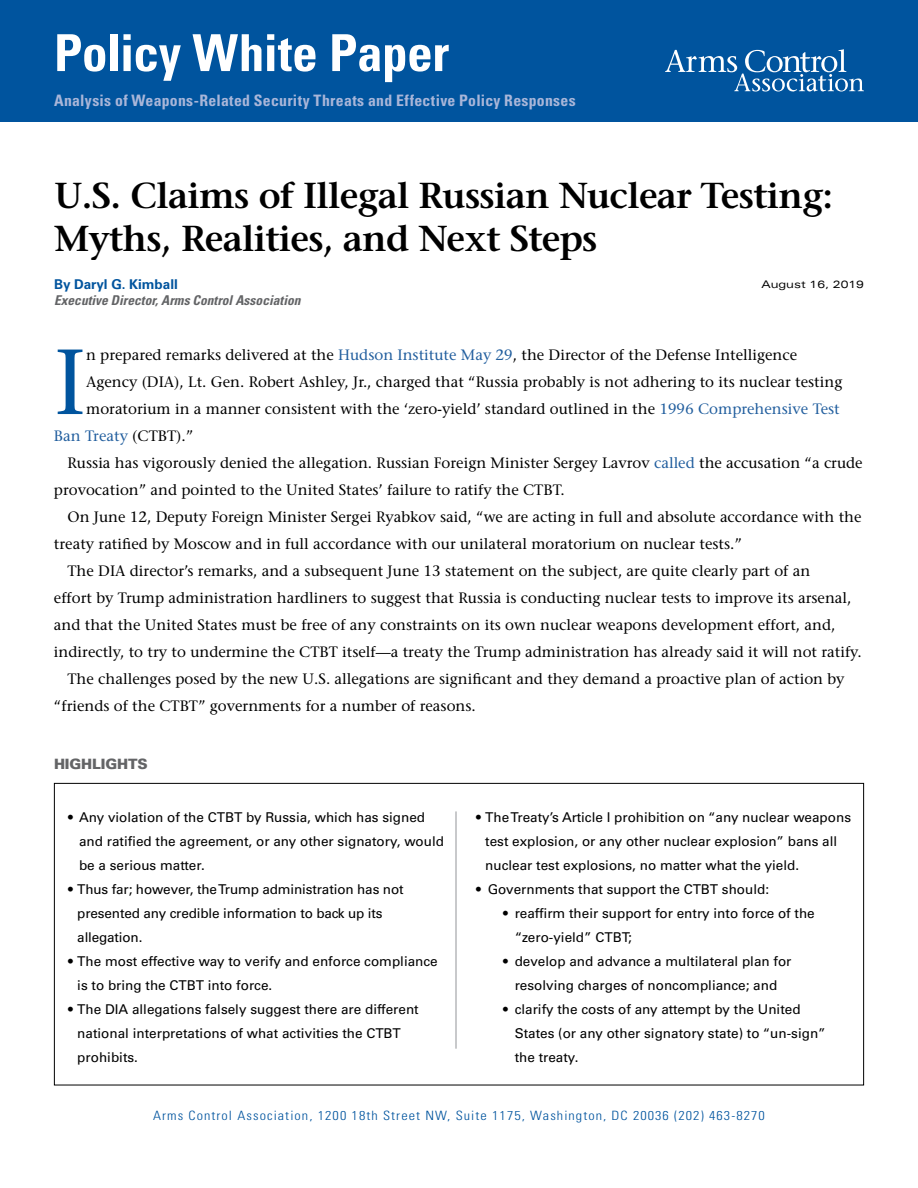
<style>
.page{position:relative;width:918px;height:1188px;background:#fff}
.page>*{position:absolute;margin:0;border:0;box-sizing:border-box;transform-origin:0 0}
.t1{font:500 92.1px "Stone Serif Std";color:#00549e}
.t2{font:700 condensed 51px "Univers LT Std";letter-spacing:-.01em;color:#fff}
.t3{font:600 36px/43.2px "Stone Serif Std";letter-spacing:-.02em;color:#000}
.t4{font:700 condensed 15.75px "Univers LT Std";letter-spacing:.02em;color:#a9b6d9}
.t5{font:500 15px "Stone Serif Std";color:#000}
.t6{font:500 15px "Stone Serif Std";color:#215e9e}
.t7{font:900 14.25px "Univers LT Std";letter-spacing:-.01em;color:#636466}
.t8{font:13.5px/24px "Univers LT Std";color:#000}
.t9{font:italic 700 condensed 13.5px "Univers LT Std";color:#636466}
.t10{font:700 13.5px "Univers LT Std";color:#00549e}
.t11{font:300 condensed 12.9px "Univers LT Std";letter-spacing:.075em;color:#00549e;scale:1.11 1}
.t12{font:expanded 10.5px "Univers LT Std";color:#000}
.s1{color:#215e9e}
.s2{color:#000}
</style>
<div class="page">
<hr style="left:456px;top:811px;width:1px;height:238px;background:#939598">
<div style="left:0;top:0;width:918px;height:122px;background:#00549e"></div>
<svg style="left:665px;top:49px;width:199px;height:43px"></svg>
<h2 class="t2" style="left:54px;top:22px;width:397px">Policy White Paper</h2>
<p class="t4" style="left:54px;top:91px;width:523px">Analysis of Weapons-Related Security Threats and Effective Policy Responses</p>
<h3 class="t3" style="left:54px;top:174px;width:781px">U.S. Claims of Illegal Russian Nuclear Testing:<br>Myths, Realities, and Next Steps</h3>
<p class="t10" style="left:54px;top:276px;width:125px">By Daryl G. Kimball</p>
<p class="t9" style="left:54px;top:292px;width:248px">Executive Director, Arms Control Association</p>
<p class="t12" style="left:762px;top:278px;width:104px">August 16, 2019</p>
<h1 class="t1" style="left:54px;top:327px;width:34px">I</h1>
<p class="t5" style="left:86px;top:346px;width:713px">n prepared remarks delivered at the <span class="s1">Hudson Institute May 29</span>, the Director of the Defense Intelligence</p>
<p class="t5" style="left:86px;top:373px;width:758px">Agency (DIA), Lt. Gen. Robert Ashley, Jr., charged that “Russia probably is not adhering to its nuclear testing</p>
<p class="t5" style="left:86px;top:400px;width:755px">moratorium in a manner consistent with the ‘zero-yield’ standard outlined in the <span class="s1">1996 Comprehensive Test</span></p>
<p class="t6" style="left:54px;top:427px;width:141px">Ban Treaty <span class="s2">(CTBT).”</span></p>
<p class="t5" style="left:67px;top:454px;width:797px">Russia has vigorously denied the allegation. Russian Foreign Minister Sergey Lavrov <span class="s1">called</span> the accusation “a crude</p>
<p class="t5" style="left:54px;top:481px;width:512px">provocation” and pointed to the United States’ failure to ratify the CTBT.</p>
<p class="t5" style="left:67px;top:508px;width:796px">On June 12, Deputy Foreign Minister Sergei Ryabkov said, “we are acting in full and absolute accordance with the</p>
<p class="t5" style="left:54px;top:535px;width:690px">treaty ratified by Moscow and in full accordance with our unilateral moratorium on nuclear tests.”</p>
<p class="t5" style="left:67px;top:562px;width:744px">The DIA director’s remarks, and a subsequent June 13 statement on the subject, are quite clearly part of an</p>
<p class="t5" style="left:54px;top:589px;width:799px">effort by Trump administration hardliners to suggest that Russia is conducting nuclear tests to improve its arsenal,</p>
<p class="t5" style="left:54px;top:616px;width:783px">and that the United States must be free of any constraints on its own nuclear weapons development effort, and,</p>
<p class="t5" style="left:54px;top:643px;width:809px">indirectly, to try to undermine the CTBT itself—a treaty the Trump administration has already said it will not ratify.</p>
<p class="t5" style="left:67px;top:670px;width:779px">The challenges posed by the new U.S. allegations are significant and they demand a proactive plan of action by</p>
<p class="t5" style="left:54px;top:697px;width:423px">“friends of the CTBT” governments for a number of reasons.</p>
<p class="t7" style="left:54px;top:755px;width:95px">HIGHLIGHTS</p>
<p class="t8" style="left:79px;top:805px;width:367px;text-indent:-11px">• Any violation of the CTBT by Russia, which has signed and ratified the agreement, or any other signatory, would be a serious matter.</p>
<p class="t8" style="left:77px;top:877px;width:328px;text-indent:-9px">• Thus far; however, the Trump administration has not presented any credible information to back up its allegation.</p>
<p class="t8" style="left:77px;top:949px;width:362px;text-indent:-9px">• The most effective way to verify and enforce compliance is to bring the CTBT into force.</p>
<p class="t8" style="left:77px;top:997px;width:343px;text-indent:-9px">• The DIA allegations falsely suggest there are different national interpretations of what activities the CTBT prohibits.</p>
<p class="t8" style="left:485px;top:805px;width:367px;text-indent:-9px">• The Treaty’s Article I prohibition on “any nuclear weapons test explosion, or any other nuclear explosion” bans all nuclear test explosions, no matter what the yield.</p>
<p class="t8" style="left:476px;top:877px;width:294px">• Governments that support the CTBT should:</p>
<p class="t8" style="left:515px;top:901px;width:302px;text-indent:-11px">• reaffirm their support for entry into force of the “zero-yield” CTBT;</p>
<p class="t8" style="left:503px;top:949px;width:290px;text-align:center">• develop and advance a multilateral plan for resolving charges of noncompliance; and</p>
<p class="t8" style="left:515px;top:997px;width:312px;text-indent:-11px">• clarify the costs of any attempt by the United<br>States (or any other signatory state) to “un-sign” the treaty.</p>
<p class="t11" style="left:153px;top:1108px;width:553px">Arms Control Association, 1200 18th Street NW, Suite 1175, Washington, DC 20036 (202) 463-8270</p>
</div>
